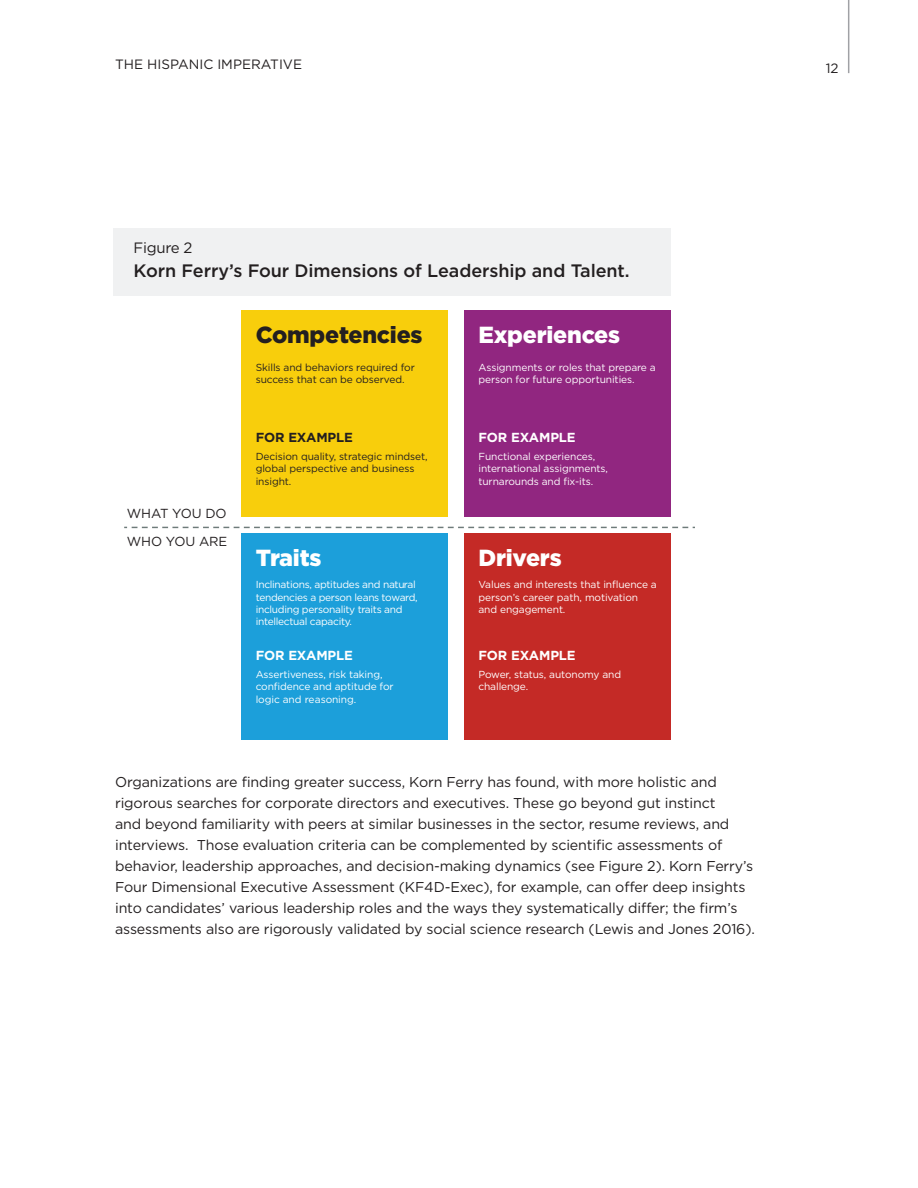
<style>
.page{position:relative;width:918px;height:1188px;background:#fff}
.page>*{position:absolute;margin:0;border:0;box-sizing:border-box;transform-origin:0 0}
.t1{font:900 23.25px "Gotham";letter-spacing:-.01em;color:#fff}
.t2{font:900 23.25px "Gotham";letter-spacing:-.01em;color:#231f20}
.Body_Text{font:500 18px "Gotham";letter-spacing:-.005em;color:#231f20}
.Body_Text-2{font:15px "Gotham";letter-spacing:-.02em;color:#231f20}
.Body_Text-3{font:14.25px/21px "Gotham";letter-spacing:-.01em;color:#231f20}
.t3{font:13.5px "Gotham";color:#231f20}
.t4{font:700 13.05px "Gotham";letter-spacing:-.01em;color:#fff}
.t5{font:13.05px/27.3px "Gotham";letter-spacing:-.01em;color:#231f20}
.t6{font:700 13.05px "Gotham";letter-spacing:-.01em;color:#231f20}
.t7{font:10.2px/12.1px "Gotham";letter-spacing:-.01em;color:#fff}
.t8{font:10.2px/12.1px "Gotham";letter-spacing:-.01em;color:#231f20}
.t9{font:10.2px/12.1px "Gotham";letter-spacing:-.03em;color:#fff}
</style>
<div class="page">
<hr style="left:848px;top:0;width:1px;height:73px;background:#a0a1a5">
<div style="left:113px;top:228px;width:558px;height:68px;background:#f0f1f2"></div>
<div style="left:241px;top:311px;width:206px;height:206px;background:#f8ce0c"></div>
<div style="left:464px;top:311px;width:206px;height:206px;background:#912680"></div>
<div style="left:241px;top:534px;width:206px;height:206px;background:#1c9fda"></div>
<div style="left:464px;top:534px;width:206px;height:206px;background:#c42a26"></div>
<svg style="left:124px;top:527px;width:571px;height:1px"></svg>
<p class="t3" style="left:115px;top:56px;width:189px">THE HISPANIC IMPERATIVE</p>
<p class="t3" style="left:826px;top:60px;width:14px">12</p>
<p class="Body_Text-2" style="left:134px;top:238px;width:60px">Figure 2</p>
<p class="Body_Text" style="left:134px;top:259px;width:498px">Korn Ferry’s Four Dimensions of Leadership and Talent.</p>
<p class="t2" style="left:256px;top:319px;width:168px">Competencies</p>
<p class="t1" style="left:478px;top:319px;width:143px">Experiences</p>
<p class="t5" style="left:127px;top:500px;width:102px">WHAT YOU DO<br>WHO YOU ARE</p>
<p class="t8" style="left:256px;top:361px;width:161px">Skills and behaviors required for success that can be observed.</p>
<p class="t6" style="left:256px;top:429px;width:99px">FOR EXAMPLE</p>
<p class="t8" style="left:256px;top:450px;width:174px">Decision quality, strategic mindset, global perspective and business insight.</p>
<p class="t7" style="left:478px;top:361px;width:179px">Assignments or roles that prepare a person for future opportunities.</p>
<p class="t4" style="left:478px;top:429px;width:99px">FOR EXAMPLE</p>
<p class="t7" style="left:478px;top:450px;width:131px">Functional experiences, international assignments, turnarounds and fix-its.</p>
<p class="t1" style="left:256px;top:542px;width:67px">Traits</p>
<p class="t1" style="left:478px;top:542px;width:85px">Drivers</p>
<p class="t9" style="left:256px;top:579px;width:164px">Inclinations, aptitudes and natural tendencies a person leans toward, including personality traits and intellectual capacity.</p>
<p class="t4" style="left:256px;top:647px;width:99px">FOR EXAMPLE</p>
<p class="t7" style="left:256px;top:668px;width:140px">Assertiveness, risk taking, confidence and aptitude for logic and reasoning.</p>
<p class="t7" style="left:478px;top:579px;width:180px">Values and interests that influence a person’s career path, motivation and engagement.</p>
<p class="t4" style="left:478px;top:647px;width:99px">FOR EXAMPLE</p>
<p class="t7" style="left:478px;top:668px;width:144px">Power, status, autonomy and challenge.</p>
<p class="Body_Text-3" style="left:115px;top:772px;width:641px">Organizations are finding greater success, Korn Ferry has found, with more holistic and rigorous searches for corporate directors and executives. These go beyond gut instinct<br>and beyond familiarity with peers at similar businesses in the sector, resume reviews, and interviews. Those evaluation criteria can be complemented by scientific assessments of behavior, leadership approaches, and decision-making dynamics (see Figure 2). Korn Ferry’s Four Dimensional Executive Assessment (KF4D-Exec), for example, can offer deep insights into candidates’ various leadership roles and the ways they systematically differ; the firm’s assessments also are rigorously validated by social science research (Lewis and Jones 2016).</p>
</div>
